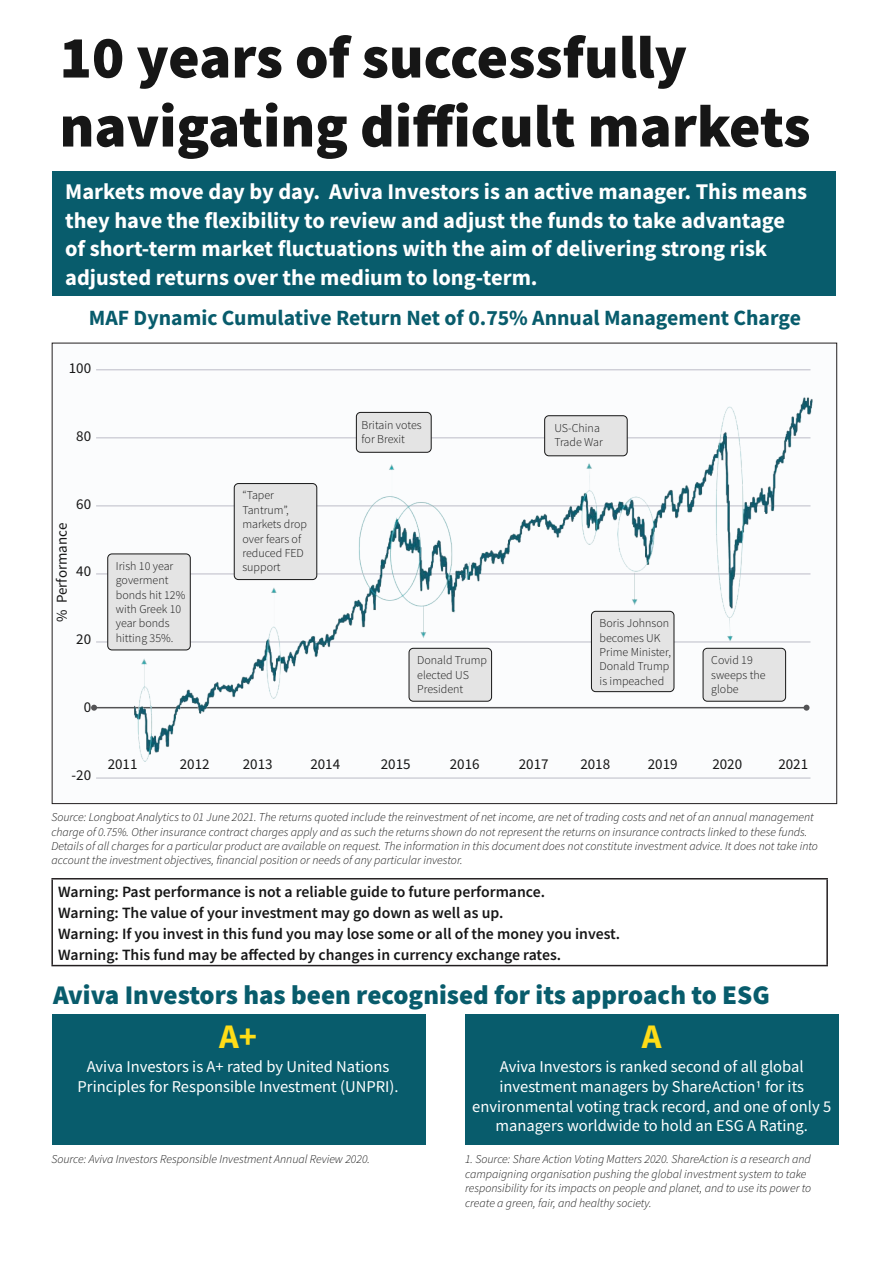
<style>
.page{position:relative;width:893px;height:1263px;background:#fff}
.page>*{position:absolute;margin:0;border:0;box-sizing:border-box;transform-origin:0 0}
.t1{font:900 60px/69px "Source Sans Pro";color:#161616}
.t2{font:700 34.5px "Source Sans Pro";color:#ffdd17}
.t3{font:900 27px "Source Sans Pro";color:#085c6c}
.t4{font:700 22.5px/28.5px "Source Sans Pro";color:#fff}
.t5{font:700 21.75px "Source Sans Pro";color:#085c6c}
.t6{font:16.5px/19.8px "Source Sans Pro";color:#fff;text-align:center}
.t7{font:600 15.75px/21px "Source Sans Pro";color:#161616}
.t8{font:15px "Source Sans Pro";color:#161616}
.t9{font:italic 300 12px/14.4px "Source Sans Pro";color:#161616}
.t10{font:300 12px/14.4px "Source Sans Pro";color:#161616}
</style>
<div class="page">
<div style="left:52px;top:171px;width:784px;height:125px;background:#085c6c"></div>
<div style="left:52px;top:1014px;width:373px;height:131px;background:#085c6c"></div>
<div style="left:465px;top:1014px;width:373px;height:131px;background:#085c6c"></div>
<hr style="left:51px;top:878px;width:777px;height:1px;background:#231f20">
<hr style="left:51px;top:879px;width:2px;height:86px;background:#231f20">
<hr style="left:826px;top:879px;width:2px;height:86px;background:#231f20">
<hr style="left:51px;top:965px;width:777px;height:1px;background:#231f20">
<div style="left:52px;top:343px;width:785px;height:461px;background:#fbfcfd"></div>
<hr style="left:96px;top:370px;width:714px;height:1px;background:#bcbcc7">
<hr style="left:96px;top:778px;width:714px;height:1px;background:#bcbcc7">
<img style="left:91px;top:392px;width:747px;height:376px">
<div style="left:108px;top:554px;width:82px;height:96px;background:#e4e4e4;border-radius:4px"></div>
<div style="left:108px;top:554px;width:82px;height:96px;border:1px solid #161616;border-radius:4px"></div>
<div style="left:234px;top:483px;width:83px;height:97px;background:#e4e4e4;border-radius:4px"></div>
<div style="left:234px;top:483px;width:83px;height:97px;border:1px solid #161616;border-radius:4px"></div>
<div style="left:409px;top:648px;width:83px;height:53px;background:#e4e4e4;border-radius:4px"></div>
<div style="left:409px;top:648px;width:83px;height:53px;border:1px solid #161616;border-radius:4px"></div>
<div style="left:545px;top:416px;width:82px;height:40px;background:#e4e4e4;border-radius:4px"></div>
<div style="left:544px;top:416px;width:83px;height:40px;border:1px solid #161616;border-radius:4px"></div>
<div style="left:591px;top:611px;width:83px;height:81px;background:#e4e4e4;border-radius:4px"></div>
<div style="left:591px;top:611px;width:83px;height:81px;border:1px solid #161616;border-radius:4px"></div>
<div style="left:703px;top:648px;width:83px;height:53px;background:#e4e4e4;border-radius:4px"></div>
<div style="left:703px;top:648px;width:83px;height:53px;border:1px solid #161616;border-radius:4px"></div>
<div style="left:356px;top:412px;width:75px;height:40px;background:#e4e4e4;border-radius:4px"></div>
<div style="left:356px;top:412px;width:75px;height:40px;border:1px solid #161616;border-radius:4px"></div>
<h1 class="t1" style="left:60px;top:22px;width:752px">10 years of successfully navigating difficult markets</h1>
<p class="t4" style="left:65px;top:177px;width:743px">Markets move day by day. Aviva Investors is an active manager. This means they have the flexibility to review and adjust the funds to take advantage of short-term market fluctuations with the aim of delivering strong risk adjusted returns over the medium to long-term.</p>
<h3 class="t5" style="left:89px;top:303px;width:714px">MAF Dynamic Cumulative Return Net of 0.75% Annual Management Charge</h3>
<p class="t8" style="left:69px;top:359px;width:24px">100</p>
<p class="t8" style="left:76px;top:426px;width:16px">80</p>
<p class="t8" style="left:52px;top:622px;width:100px;rotate:-90deg">% Performance</p>
<p class="t8" style="left:76px;top:494px;width:16px">60</p>
<p class="t8" style="left:76px;top:562px;width:16px">40</p>
<p class="t8" style="left:76px;top:630px;width:16px">20</p>
<p class="t8" style="left:84px;top:697px;width:9px">0</p>
<p class="t10" style="left:116px;top:559px;width:71px">Irish 10 year goverment bonds hit 12% with Greek 10 year bonds hitting 35%.</p>
<p class="t10" style="left:242px;top:488px;width:66px">“Taper<br>Tantrum”, markets drop over fears of reduced FED support</p>
<p class="t10" style="left:362px;top:418px;width:62px">Britain votes for Brexit</p>
<p class="t10" style="left:417px;top:653px;width:71px">Donald Trump elected US<br>President</p>
<p class="t10" style="left:554px;top:420px;width:50px">US-China<br>Trade War</p>
<p class="t10" style="left:600px;top:616px;width:73px">Boris Johnson becomes UK<br>Prime Minister,<br>Donald Trump is impeached</p>
<p class="t10" style="left:711px;top:653px;width:56px">Covid 19 sweeps the globe</p>
<p class="t8" style="left:72px;top:765px;width:21px">-20</p>
<p class="t8" style="left:108px;top:755px;width:31px">2011</p>
<p class="t8" style="left:180px;top:755px;width:31px">2012</p>
<p class="t8" style="left:243px;top:755px;width:31px">2013</p>
<p class="t8" style="left:310px;top:755px;width:31px">2014</p>
<p class="t8" style="left:381px;top:755px;width:31px">2015</p>
<p class="t8" style="left:450px;top:755px;width:31px">2016</p>
<p class="t8" style="left:519px;top:755px;width:31px">2017</p>
<p class="t8" style="left:580px;top:755px;width:31px">2018</p>
<p class="t8" style="left:648px;top:755px;width:31px">2019</p>
<p class="t8" style="left:712px;top:755px;width:31px">2020</p>
<p class="t8" style="left:778px;top:755px;width:31px">2021</p>
<p class="t9" style="left:51px;top:810px;width:768px">Source: Longboat Analytics to 01 June 2021. The returns quoted include the reinvestment of net income, are net of trading costs and net of an annual management charge of 0.75%. Other insurance contract charges apply and as such the returns shown do not represent the returns on insurance contracts linked to these funds.<br>Details of all charges for a particular product are available on request. The information in this document does not constitute investment advice. It does not take into account the investment objectives, financial position or needs of any particular investor.</p>
<p class="t7" style="left:58px;top:881px;width:563px">Warning: Past performance is not a reliable guide to future performance.<br>Warning: The value of your investment may go down as well as up.<br>Warning: If you invest in this fund you may lose some or all of the money you invest.<br>Warning: This fund may be affected by changes in currency exchange rates.</p>
<h3 class="t3" style="left:53px;top:976px;width:718px">Aviva Investors has been recognised for its approach to ESG</h3>
<h2 class="t2" style="left:219px;top:1013px;width:39px">A+</h2>
<h3 class="t6" style="left:78px;top:1056px;width:322px">Aviva Investors is A+ rated by United Nations<br>Principles for Responsible Investment (UNPRI).</h3>
<h2 class="t2" style="left:642px;top:1013px;width:21px">A</h2>
<h3 class="t6" style="left:472px;top:1056px;width:360px">Aviva Investors is ranked second of all global investment managers by ShareAction1 for its environmental voting track record, and one of only 5 managers worldwide to hold an ESG A Rating.</h3>
<p class="t9" style="left:51px;top:1152px;width:320px">Source: Aviva Investors Responsible Investment Annual Review 2020.</p>
<p class="t9" style="left:465px;top:1152px;width:348px">1. Source: Share Action Voting Matters 2020. ShareAction is a research and campaigning organisation pushing the global investment system to take responsibility for its impacts on people and planet, and to use its power to create a green, fair, and healthy society.</p>
</div>
